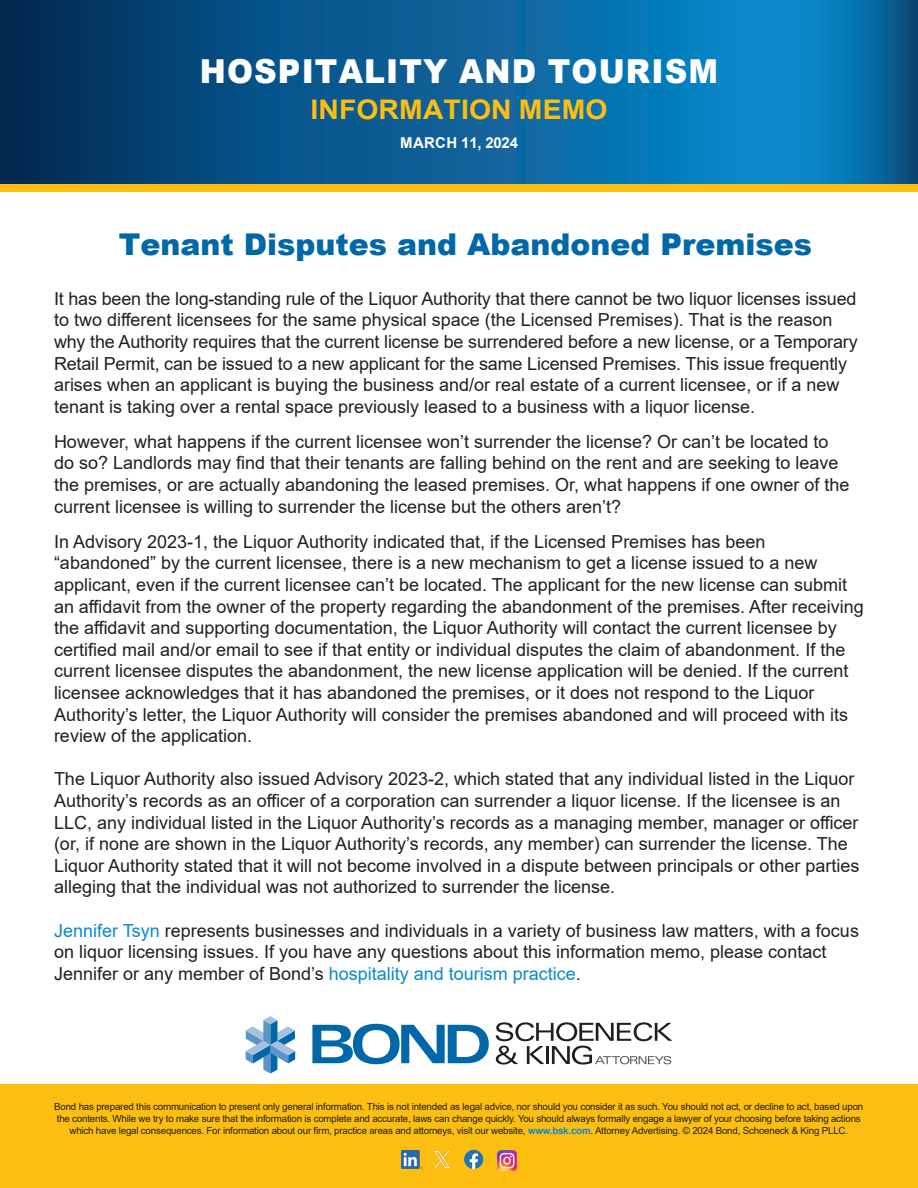
<style>
.page{position:relative;width:918px;height:1188px;background:#fff}
.page>*{position:absolute;margin:0;border:0;box-sizing:border-box;transform-origin:0 0}
.t1{font:900 33px "Arial";letter-spacing:.035em;color:#fff;scale:.95 1}
.t2{font:900 30px "Arial";color:#0068a9}
.t3{font:700 27px "Arial";letter-spacing:.005em;color:#fdbe12;scale:1.05 1}
.t4{font:18px/21.6px "Arial";color:#231f20}
.t5{font:700 15px "Arial";letter-spacing:.005em;color:#fff}
.t6{font:9.75px/11.7px "Arial";letter-spacing:-.02em;color:#231f20;text-align:center}
.s1{color:#0c89cb}
.s2{font-weight:700;color:#0c89cb}
</style>
<div class="page">
<div style="left:0;top:138px;width:918px;height:54px;background:#fdbe12"></div>
<svg style="left:0;top:0;width:918px;height:184px;background:#075e96"></svg>
<svg style="left:246px;top:1016px;width:49px;height:58px"></svg>
<svg style="left:312px;top:1024px;width:177px;height:40px"></svg>
<svg style="left:496px;top:1022px;width:176px;height:43px"></svg>
<div style="left:0;top:1084px;width:918px;height:104px;background:#fdbe12"></div>
<img style="left:401px;top:1151px;width:22px;height:18px">
<img style="left:434px;top:1152px;width:16px;height:15px">
<svg style="left:464px;top:1150px;width:19px;height:19px"></svg>
<img style="left:497px;top:1151px;width:20px;height:19px">
<p class="t1" style="left:200px;top:47px;width:547px">HOSPITALITY AND TOURISM</p>
<p class="t3" style="left:310px;top:91px;width:285px">INFORMATION MEMO</p>
<p class="t5" style="left:400px;top:132px;width:119px">MARCH 11, 2024</p>
<p class="t2" style="left:119px;top:222px;width:695px">Tenant Disputes and Abandoned Premises</p>
<p class="t4" style="left:54px;top:287px;width:805px">It has been the long-standing rule of the Liquor Authority that there cannot be two liquor licenses issued to two different licensees for the same physical space (the Licensed Premises). That is the reason why the Authority requires that the current license be surrendered before a new license, or a Temporary Retail Permit, can be issued to a new applicant for the same Licensed Premises. This issue frequently arises when an applicant is buying the business and/or real estate of a current licensee, or if a new tenant is taking over a rental space previously leased to a business with a liquor license.</p>
<p class="t4" style="left:54px;top:431px;width:797px">However, what happens if the current licensee won’t surrender the license? Or can’t be located to do so? Landlords may find that their tenants are falling behind on the rent and are seeking to leave the premises, or are actually abandoning the leased premises. Or, what happens if one owner of the current licensee is willing to surrender the license but the others aren’t?</p>
<p class="t4" style="left:54px;top:530px;width:811px">In Advisory 2023-1, the Liquor Authority indicated that, if the Licensed Premises has been “abandoned” by the current licensee, there is a new mechanism to get a license issued to a new applicant, even if the current licensee can’t be located. The applicant for the new license can submit an affidavit from the owner of the property regarding the abandonment of the premises. After receiving the affidavit and supporting documentation, the Liquor Authority will contact the current licensee by certified mail and/or email to see if that entity or individual disputes the claim of abandonment. If the current licensee disputes the abandonment, the new license application will be denied. If the current licensee acknowledges that it has abandoned the premises, or it does not respond to the Liquor Authority’s letter, the Liquor Authority will consider the premises abandoned and will proceed with its review of the application.</p>
<p class="t4" style="left:54px;top:768px;width:807px">The Liquor Authority also issued Advisory 2023-2, which stated that any individual listed in the Liquor Authority’s records as an officer of a corporation can surrender a liquor license. If the licensee is an LLC, any individual listed in the Liquor Authority’s records as a managing member, manager or officer (or, if none are shown in the Liquor Authority’s records, any member) can surrender the license. The Liquor Authority stated that it will not become involved in a dispute between principals or other parties alleging that the individual was not authorized to surrender the license.</p>
<p class="t4" style="left:54px;top:919px;width:807px"><span class="s1">Jennifer Tsyn</span> represents businesses and individuals in a variety of business law matters, with a focus on liquor licensing issues. If you have any questions about this information memo, please contact<br>Jennifer or any member of Bond’s <span class="s1">hospitality and tourism practice</span>.</p>
<p class="t6" style="left:54px;top:1101px;width:811px">Bond has prepared this communication to present only general information. This is not intended as legal advice, nor should you consider it as such. You should not act, or decline to act, based upon the contents. While we try to make sure that the information is complete and accurate, laws can change quickly. You should always formally engage a lawyer of your choosing before taking actions which have legal consequences. For information about our firm, practice areas and attorneys, visit our website, <span class="s2">www.bsk.com</span>. Attorney Advertising. © 2024 Bond, Schoeneck &amp; King PLLC.</p>
</div>
